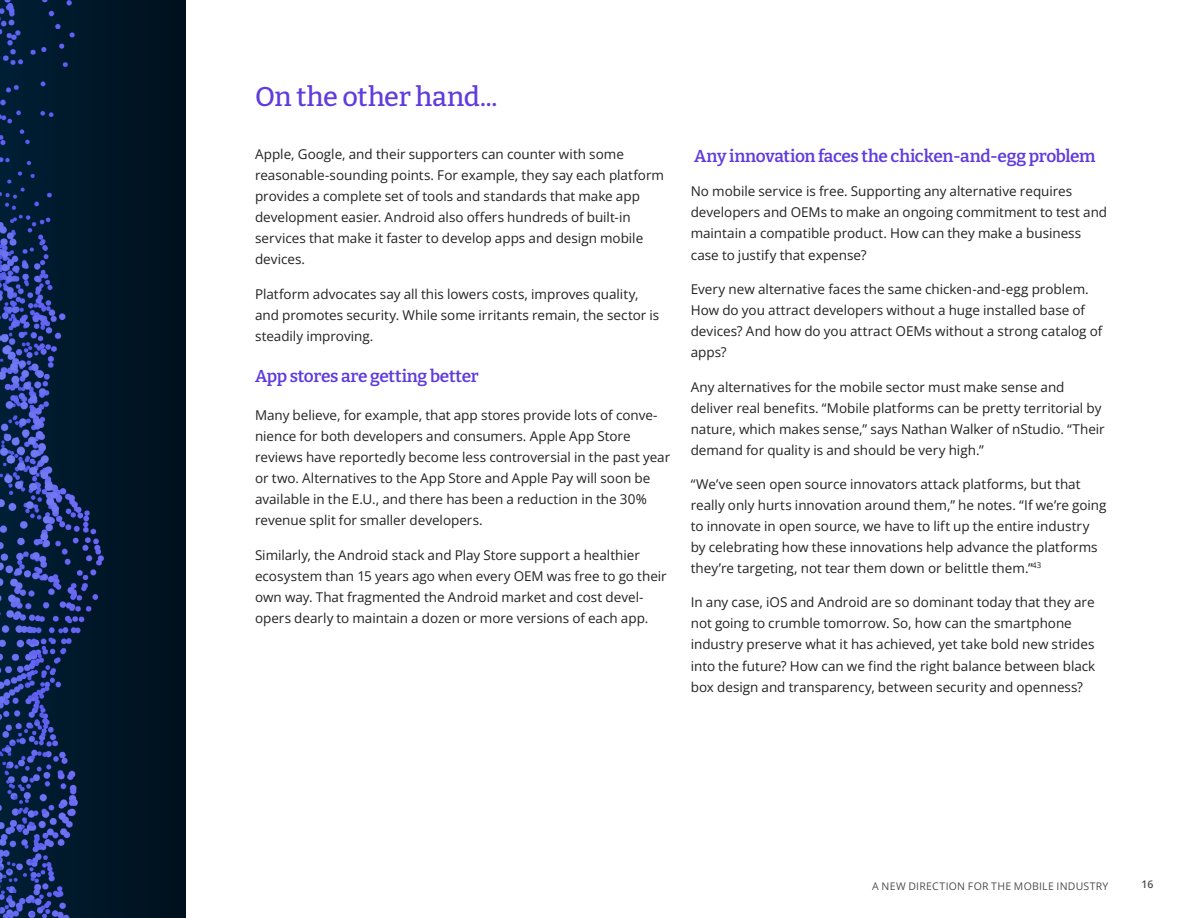
<style>
.page{position:relative;width:1188px;height:918px;background:#fff}
.page>*{position:absolute;margin:0;border:0;box-sizing:border-box;transform-origin:0 0}
.t1{font:500 27px "Bitter";letter-spacing:-.01em;color:#603cdd}
.t2{font:600 17.25px "Bitter";letter-spacing:-.02em;color:#603cdd}
.t3{font:13.5px/21px "Open Sans";color:#222}
.t4{font:10.5px "Open Sans";letter-spacing:.025em;color:#4e4e4e}
.t5{font:600 10.5px "Open Sans";color:#4e4e4e}
</style>
<div class="page">
<svg style="left:0;top:0;width:185px;height:918px;background:#0a1f3c"></svg>
<h1 class="t1" style="left:255px;top:77px;width:244px">On the other hand...</h1>
<p class="t3" style="left:255px;top:143px;width:411px">Apple, Google, and their supporters can counter with some reasonable-sounding points. For example, they say each platform provides a complete set of tools and standards that make app development easier. Android also offers hundreds of built-in services that make it faster to develop apps and design mobile devices.</p>
<p class="t3" style="left:255px;top:283px;width:406px">Platform advocates say all this lowers costs, improves quality, and promotes security. While some irritants remain, the sector is steadily improving.</p>
<p class="t2" style="left:255px;top:363px;width:225px">App stores are getting better</p>
<p class="t3" style="left:255px;top:404px;width:417px">Many believe, for example, that app stores provide lots of conve&shy;nience for both developers and consumers. Apple App Store reviews have reportedly become less controversial in the past year or two. Alternatives to the App Store and Apple Pay will soon be available in the E.U., and there has been a reduction in the 30% revenue split for smaller developers.</p>
<p class="t3" style="left:255px;top:544px;width:413px">Similarly, the Android stack and Play Store support a healthier ecosystem than 15 years ago when every OEM was free to go their own way. That fragmented the Android market and cost devel&shy;opers dearly to maintain a dozen or more versions of each app.</p>
<p class="t2" style="left:694px;top:142px;width:403px">Any innovation faces the chicken-and-egg problem</p>
<p class="t3" style="left:691px;top:181px;width:418px">No mobile service is free. Supporting any alternative requires developers and OEMs to make an ongoing commitment to test and maintain a compatible product. How can they make a business case to justify that expense?</p>
<p class="t3" style="left:691px;top:278px;width:413px">Every new alternative faces the same chicken-and-egg problem.<br>How do you attract developers without a huge installed base of devices? And how do you attract OEMs without a strong catalog of apps?</p>
<p class="t3" style="left:691px;top:376px;width:416px">Any alternatives for the mobile sector must make sense and deliver real benefits. “Mobile platforms can be pretty territorial by nature, which makes sense,” says Nathan Walker of nStudio. “Their demand for quality is and should be very high.”</p>
<p class="t3" style="left:691px;top:473px;width:417px">“We’ve seen open source innovators attack platforms, but that really only hurts innovation around them,” he notes. “If we’re going to innovate in open source, we have to lift up the entire industry by celebrating how these innovations help advance the platforms they’re targeting, not tear them down or belittle them.”<sup>43</sup></p>
<p class="t3" style="left:691px;top:592px;width:406px">In any case, iOS and Android are so dominant today that they are not going to crumble tomorrow. So, how can the smartphone industry preserve what it has achieved, yet take bold new strides into the future? How can we find the right balance between black box design and transparency, between security and openness?</p>
<p class="t4" style="left:872px;top:879px;width:238px">A NEW DIRECTION FOR THE MOBILE INDUSTRY</p>
<p class="t5" style="left:1142px;top:877px;width:13px">16</p>
</div>
